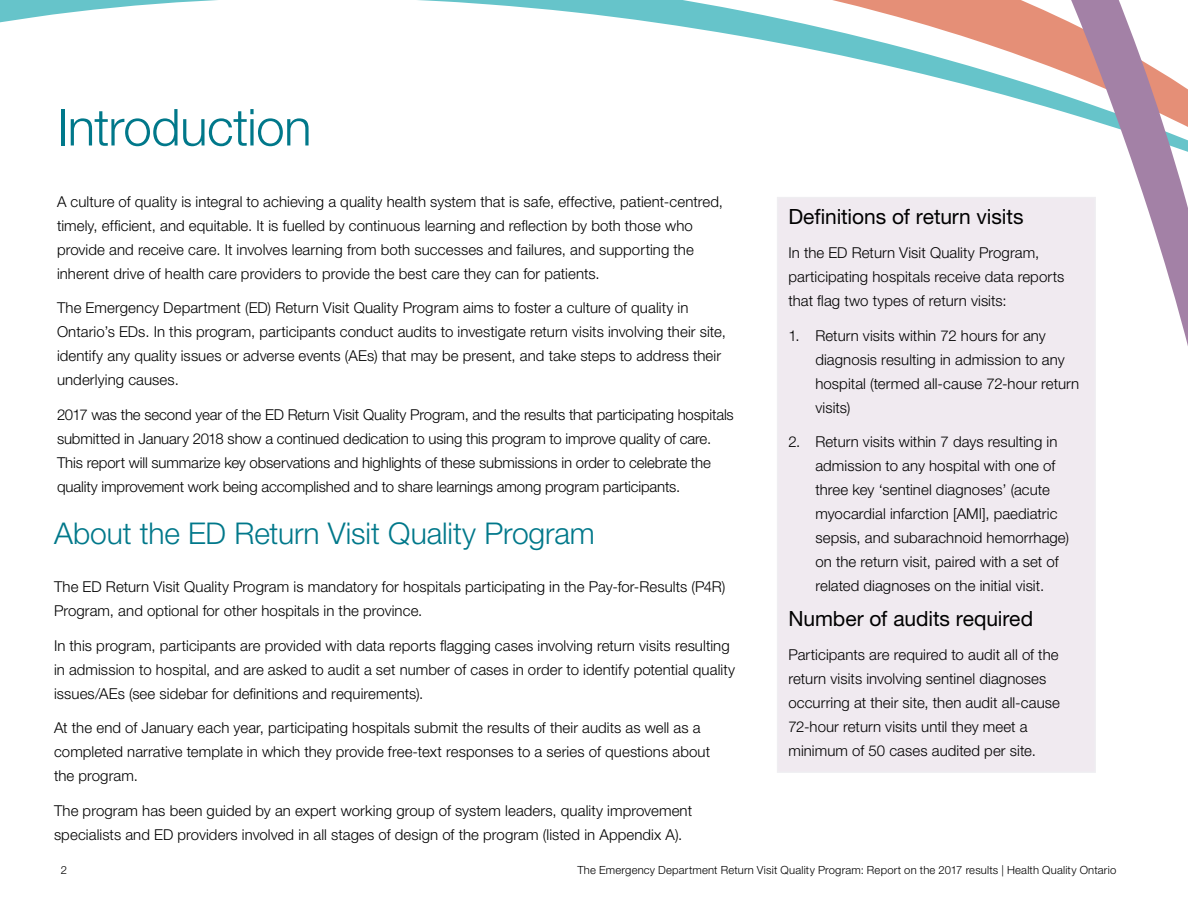
<style>
.page{position:relative;width:1188px;height:918px;background:#fff}
.page>*{position:absolute;margin:0;border:0;box-sizing:border-box;transform-origin:0 0}
.H1_header{font:300 51px "Helvetica Neue LT Std";letter-spacing:-.01em;color:#00788a}
.H2_header{font:300 30px "Helvetica Neue LT Std";letter-spacing:-.005em;color:#00788a}
.Call_out_header{font:21px "Helvetica Neue LT Std";letter-spacing:-.005em;color:#000}
.P_Bodycopy{font:300 15px/24px "Helvetica Neue LT Std";letter-spacing:.005em;color:#000}
.t1{font:300 11.25px "Helvetica Neue LT Std";letter-spacing:.015em;color:#000}
</style>
<div class="page">
<svg style="left:0;top:0;width:463px;height:23px"></svg>
<svg style="left:463px;top:0;width:588px;height:108px"></svg>
<svg style="left:1051px;top:0;width:137px;height:346px"></svg>
<div style="left:54px;top:106px;width:686px;height:401px;background:#fff"></div>
<div style="left:777px;top:197px;width:319px;height:576px;background:#f0eaf0"></div>
<h1 class="H1_header" style="left:57px;top:96px;width:256px">Introduction</h1>
<p class="P_Bodycopy" style="left:57px;top:189px;width:667px">A culture of quality is integral to achieving a quality health system that is safe, effective, patient-centred, timely, efficient, and equitable. It is fuelled by continuous learning and reflection by both those who provide and receive care. It involves learning from both successes and failures, and supporting the inherent drive of health care providers to provide the best care they can for patients.</p>
<p class="P_Bodycopy" style="left:57px;top:296px;width:670px">The Emergency Department (ED) Return Visit Quality Program aims to foster a culture of quality in Ontario’s EDs. In this program, participants conduct audits to investigate return visits involving their site, identify any quality issues or adverse events (AEs) that may be present, and take steps to address their underlying causes.</p>
<p class="P_Bodycopy" style="left:57px;top:402px;width:678px">2017 was the second year of the ED Return Visit Quality Program, and the results that participating hospitals submitted in January 2018 show a continued dedication to using this program to improve quality of care.<br>This report will summarize key observations and highlights of these submissions in order to celebrate the quality improvement work being accomplished and to share learnings among program participants.</p>
<h2 class="H2_header" style="left:54px;top:515px;width:542px">About the ED Return Visit Quality Program</h2>
<p class="P_Bodycopy" style="left:54px;top:575px;width:673px">The ED Return Visit Quality Program is mandatory for hospitals participating in the Pay-for-Results (P4R)<br>Program, and optional for other hospitals in the province.</p>
<p class="P_Bodycopy" style="left:54px;top:633px;width:683px">In this program, participants are provided with data reports flagging cases involving return visits resulting in admission to hospital, and are asked to audit a set number of cases in order to identify potential quality issues/AEs (see sidebar for definitions and requirements).</p>
<p class="P_Bodycopy" style="left:54px;top:716px;width:658px">At the end of January each year, participating hospitals submit the results of their audits as well as a completed narrative template in which they provide free-text responses to a series of questions about the program.</p>
<p class="P_Bodycopy" style="left:54px;top:798px;width:640px">The program has been guided by an expert working group of system leaders, quality improvement specialists and ED providers involved in all stages of design of the program (listed in Appendix A).</p>
<p class="Call_out_header" style="left:788px;top:204px;width:237px">Definitions of return visits</p>
<p class="P_Bodycopy" style="left:788px;top:241px;width:277px">In the ED Return Visit Quality Program, participating hospitals receive data reports that flag two types of return visits:</p>
<p class="P_Bodycopy" style="left:815px;top:323px;width:265px;text-indent:-27px">1. Return visits within 72 hours for any diagnosis resulting in admission to any hospital (termed all-cause 72-hour return visits)</p>
<p class="P_Bodycopy" style="left:815px;top:430px;width:255px;text-indent:-27px">2. Return visits within 7 days resulting in admission to any hospital with one of three key ‘sentinel diagnoses’ (acute myocardial infarction [AMI], paediatric sepsis, and subarachnoid hemorrhage) on the return visit, paired with a set of related diagnoses on the initial visit.</p>
<p class="Call_out_header" style="left:788px;top:606px;width:246px">Number of audits required</p>
<p class="P_Bodycopy" style="left:788px;top:643px;width:273px">Participants are required to audit all of the return visits involving sentinel diagnoses occurring at their site, then audit all-cause 72-hour return visits until they meet a minimum of 50 cases audited per site.</p>
<p class="t1" style="left:61px;top:863px;width:8px">2</p>
<p class="t1" style="left:577px;top:863px;width:540px">The Emergency Department Return Visit Quality Program: Report on the 2017 results | Health Quality Ontario</p>
</div>
